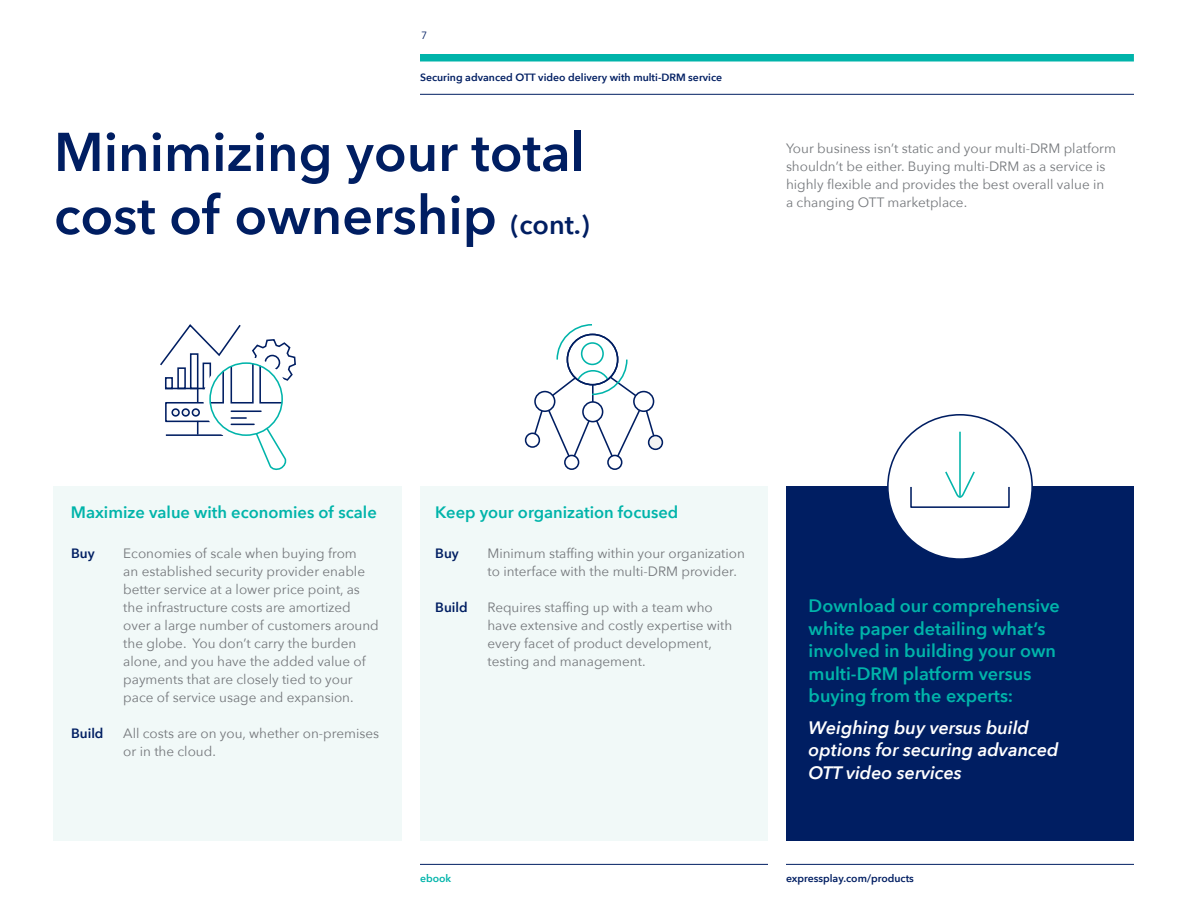
<style>
.page{position:relative;width:1188px;height:918px;background:#fff}
.page>*{position:absolute;margin:0;border:0;box-sizing:border-box;transform-origin:0 0}
.t1{font:600 54px/63px "Avenir Next";color:#001e62}
.t2{font:600 18px/22.5px "Avenir Next";color:#00b4aa}
.t3{font:italic 600 18px/22.5px "Avenir Next";color:#fff}
.t4{font:600 16.5px "Avenir Next";color:#00b4aa}
.t5{font:13.5px/18px "Avenir Next";color:#74777b}
.t6{font:600 13.5px "Avenir Next";color:#001e62}
.t7{font:600 10.5px "Avenir Next";color:#001e62}
.t8{font:600 10.5px "Avenir Next";color:#00b4aa}
.t9{font:10.5px "Avenir Next";color:#001e62}
.s1{font-size:27px}
</style>
<div class="page">
<div style="left:420px;top:54px;width:714px;height:8px;background:#00b4aa"></div>
<hr style="left:420px;top:94px;width:714px;height:1px;background:#001e62">
<hr style="left:420px;top:864px;width:348px;height:1px;background:#001e62">
<hr style="left:786px;top:864px;width:348px;height:1px;background:#001e62">
<div style="left:786px;top:486px;width:348px;height:354px;background:#001e62"></div>
<div style="left:54px;top:486px;width:348px;height:354px;background:#f1f9f8"></div>
<div style="left:420px;top:486px;width:348px;height:354px;background:#f1f9f8"></div>
<div style="left:888px;top:415px;width:144px;height:144px;background:#fff;border-radius:50%"></div>
<svg style="left:945px;top:471px;width:30px;height:27px"></svg>
<hr style="left:959px;top:432px;width:2px;height:65px;background:#00b4aa">
<div style="left:910px;top:486px;width:100px;height:22px;border:2px solid #001e62"></div>
<div style="left:649px;top:436px;width:13px;height:13px;background:#f3f4f4;border-radius:50%"></div>
<div style="left:648px;top:435px;width:15px;height:15px;border:2px solid #001e62;border-radius:50%"></div>
<div style="left:607px;top:455px;width:15px;height:15px;border:2px solid #001e62;border-radius:50%"></div>
<div style="left:564px;top:455px;width:15px;height:15px;border:2px solid #001e62;border-radius:50%"></div>
<div style="left:525px;top:433px;width:15px;height:15px;border:2px solid #001e62;border-radius:50%"></div>
<svg style="left:531px;top:324px;width:127px;height:142px"></svg>
<div style="left:567px;top:334px;width:51px;height:51px;border:2px solid #001e62;border-radius:50%"></div>
<svg style="left:160px;top:324px;width:136px;height:146px"></svg>
<div style="left:209px;top:362px;width:74px;height:74px;border:2px solid #00b4aa;border-radius:50%"></div>
<p class="t9" style="left:421px;top:26px;width:8px">7</p>
<p class="t7" style="left:420px;top:68px;width:304px">Securing advanced OTT video delivery with multi-DRM service</p>
<h1 class="t1" style="left:54px;top:119px;width:537px">Minimizing your total cost of ownership <span class="s1">(cont.)</span></h1>
<p class="t5" style="left:786px;top:139px;width:332px">Your business isn’t static and your multi-DRM platform shouldn’t be either. Buying multi-DRM as a service is highly flexible and provides the best overall value in<br>a changing OTT marketplace.</p>
<p class="t4" style="left:71px;top:498px;width:307px">Maximize value with economies of scale</p>
<p class="t4" style="left:435px;top:498px;width:244px">Keep your organization focused</p>
<p class="t6" style="left:71px;top:542px;width:25px">Buy</p>
<p class="t6" style="left:71px;top:722px;width:34px">Build</p>
<p class="t5" style="left:123px;top:544px;width:257px">Economies of scale when buying from<br>an established security provider enable better service at a lower price point, as the infrastructure costs are amortized over a large number of customers around the globe. You don’t carry the burden alone, and you have the added value of payments that are closely tied to your pace of service usage and expansion.</p>
<p class="t5" style="left:123px;top:724px;width:257px">All costs are on you, whether on-premises or in the cloud.</p>
<p class="t6" style="left:435px;top:542px;width:25px">Buy</p>
<p class="t6" style="left:435px;top:596px;width:34px">Build</p>
<p class="t5" style="left:487px;top:544px;width:259px">Minimum staffing within your organization to interface with the multi-DRM provider.</p>
<p class="t5" style="left:487px;top:598px;width:247px">Requires staffing up with a team who have extensive and costly expertise with every facet of product development, testing and management.</p>
<h2 class="t2" style="left:809px;top:594px;width:253px">Download our comprehensive white paper detailing what’s involved in building your own multi-DRM platform versus buying from the experts:</h2>
<h2 class="t3" style="left:809px;top:715px;width:251px">Weighing buy versus build options for securing advanced<br>OTT video services</h2>
<p class="t8" style="left:420px;top:869px;width:33px">ebook</p>
<p class="t7" style="left:786px;top:869px;width:129px">expressplay.com/products</p>
</div>
